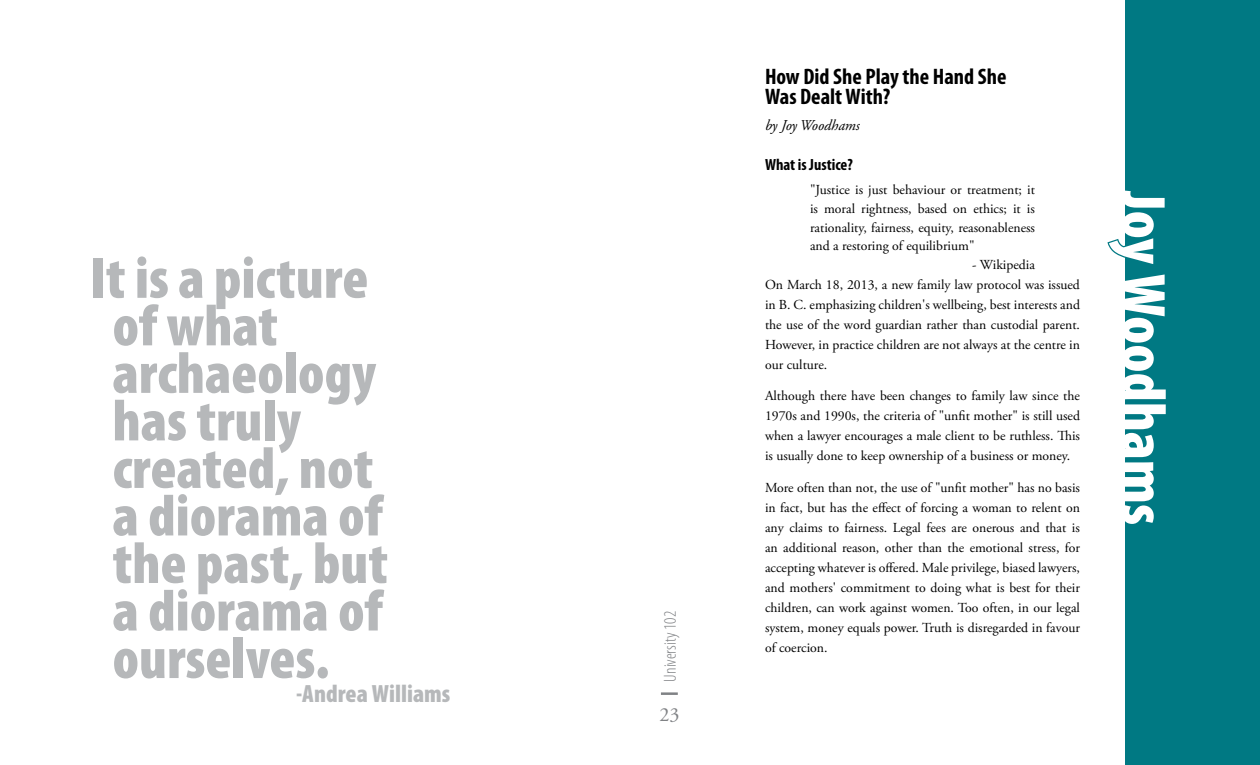
<style>
.page{position:relative;width:1260px;height:765px;background:#fff}
.page>*{position:absolute;margin:0;border:0;box-sizing:border-box;transform-origin:0 0}
.t1{font:900 condensed 62.5px "Myriad Pro";color:#fff}
.t2{font:900 condensed 58.75px/47.5px "Myriad Pro";color:#b6b8ba}
.t3{font:900 condensed 25px "Myriad Pro";color:#b6b8ba}
.t4{font:700 condensed 22.5px/20px "Myriad Pro";color:#000}
.t5{font:20px "Adobe Garamond Pro";color:#808285}
.t6{font:300 condensed 17.5px "Myriad Pro";color:#808285}
.t7{font:700 condensed 16.25px "Myriad Pro";color:#000}
.t8{font:italic 15px "Adobe Garamond Pro";color:#000}
.t9{font:13.75px/20px "Adobe Garamond Pro";color:#000;text-align:justify}
</style>
<div class="page">
<hr style="left:661px;top:692px;width:17px;height:3px;background:#808285">
<div style="left:1125px;top:0;width:135px;height:765px;background:#007983"></div>
<svg style="left:1107px;top:239px;width:18px;height:19px"></svg>
<h2 class="t2" style="left:113px;top:253px;width:277px;text-indent:-23px">It is a picture of what archaeology has truly created, not a diorama of the past, but a diorama of ourselves.</h2>
<h3 class="t3" style="left:296px;top:677px;width:156px">-Andrea Williams</h3>
<p class="t6" style="left:660px;top:682px;width:72px;rotate:-90deg">University 102</p>
<h3 class="t5" style="left:659px;top:702px;width:21px">23</h3>
<h3 class="t4" style="left:765px;top:66px;width:243px">How Did She Play the Hand She<br>Was Dealt With?</h3>
<p class="t8" style="left:765px;top:116px;width:96px">by Joy Woodhams</p>
<p class="t7" style="left:765px;top:154px;width:89px">What is Justice?</p>
<p class="t9" style="left:810px;top:181px;width:227px;line-height:18.8px">"Justice is just behaviour or treatment; it is moral rightness, based on ethics; it is rationality, fairness, equity, reasonableness and a restoring of equilibrium"</p>
<p class="t9" style="left:765px;top:255px;width:317px;text-align:left;text-indent:207px">- Wikipedia<br>On March 18, 2013, a new family law protocol was issued in B. C. emphasizing children's wellbeing, best interests and the use of the word guardian rather than custodial parent.<br>However, in practice children are not always at the centre in our culture.</p>
<p class="t9" style="left:765px;top:386px;width:317px">Although there have been changes to family law since the 1970s and 1990s, the criteria of "unfit mother" is still used when a lawyer encourages a male client to be ruthless. This is usually done to keep ownership of a business or money.</p>
<p class="t9" style="left:765px;top:478px;width:317px">More often than not, the use of "unfit mother" has no basis in fact, but has the effect of forcing a woman to relent on any claims to fairness. Legal fees are onerous and that is an additional reason, other than the emotional stress, for accepting whatever is offered. Male privilege, biased lawyers, and mothers' commitment to doing what is best for their children, can work against women. Too often, in our legal system, money equals power. Truth is disregarded in favour of coercion.</p>
<h1 class="t1" style="left:1183px;top:191px;width:335px;rotate:90deg">Joy Woodhams</h1>
</div>
